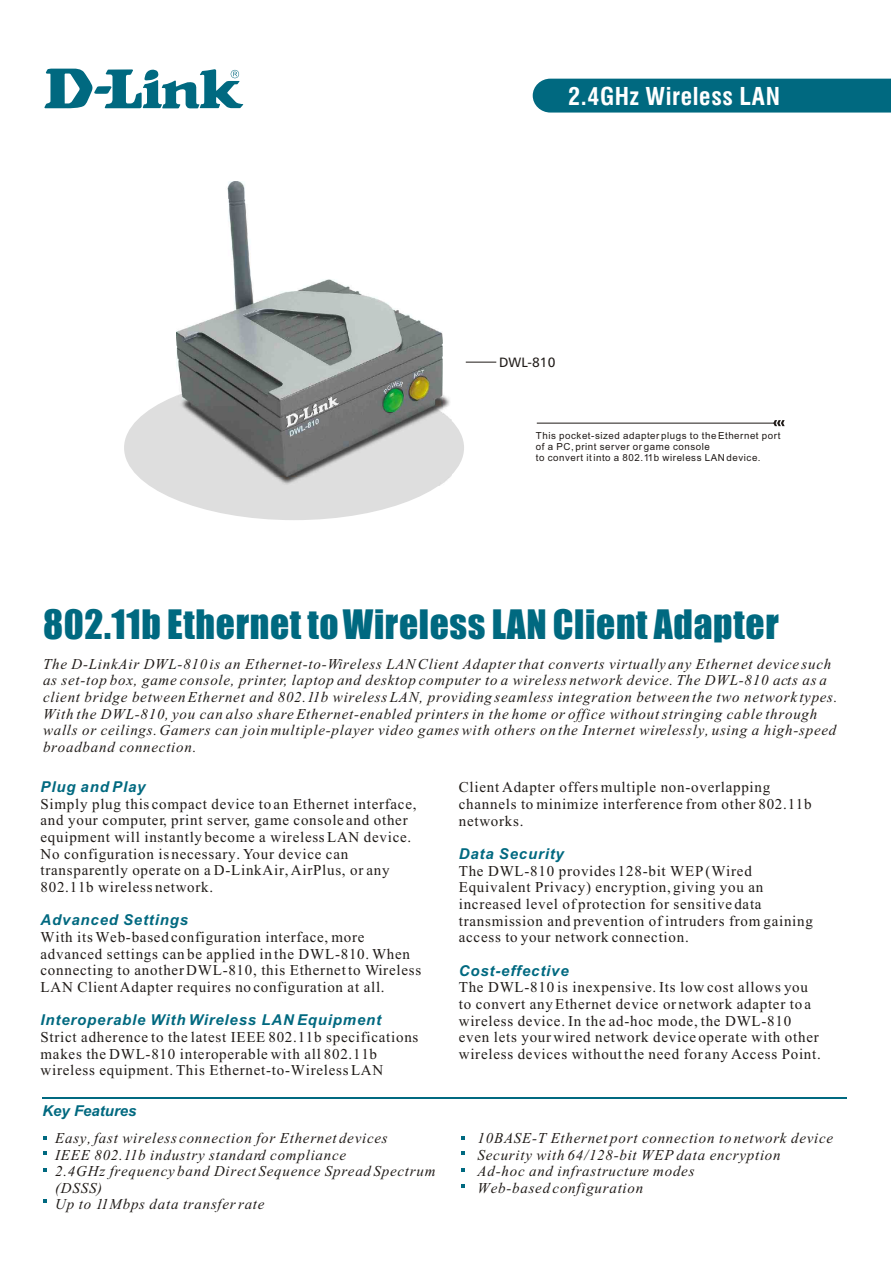
<style>
.page{position:relative;width:891px;height:1263px;background:#fff}
.page>*{position:absolute;margin:0;border:0;box-sizing:border-box;transform-origin:0 0}
.t1{font:37.5px "Impact";letter-spacing:.02em;color:#006980}
.t2{font:700 24px "Swis 721 Cn BT";letter-spacing:.025em;color:#fff}
.t3{font:15px/16.6px "Times New Roman";letter-spacing:.05em;color:#1f1a17}
.t4{font:italic 15px/16.6px "Times New Roman";letter-spacing:.05em;color:#1f1a17}
.t5{font:italic 700 15px "Arial";letter-spacing:.055em;color:#006980}
.t6{font:italic 700 15px "Arial";color:#006980}
.t7{font:13.5px "Humnst 777 BT";color:#1f1a17}
.t8{font:9.75px/10.9px "Arial";letter-spacing:.055em;color:#1f1a17}
</style>
<div class="page">
<div style="left:124px;top:375px;width:340px;height:145px;background:#dedede;border-radius:50%"></div>
<svg style="left:44px;top:69px;width:199px;height:39px"></svg>
<svg style="left:532px;top:78px;width:359px;height:35px"></svg>
<hr style="left:43px;top:1097px;width:804px;height:2px;background:#006980">
<svg style="left:43px;top:1136px;width:4px;height:4px"></svg>
<svg style="left:43px;top:1168px;width:4px;height:4px"></svg>
<svg style="left:43px;top:1199px;width:4px;height:4px"></svg>
<hr style="left:537px;top:423px;width:237px;height:1px;background:#1f1a17">
<svg style="left:773px;top:420px;width:12px;height:6px"></svg>
<svg style="left:43px;top:1151px;width:4px;height:4px"></svg>
<hr style="left:466px;top:362px;width:30px;height:1px;background:#1f1a17">
<svg style="left:462px;top:1136px;width:3px;height:4px"></svg>
<svg style="left:462px;top:1168px;width:3px;height:4px"></svg>
<svg style="left:462px;top:1184px;width:3px;height:4px"></svg>
<svg style="left:462px;top:1151px;width:3px;height:4px"></svg>
<img style="left:273px;top:395px;width:179px;height:91px">
<img style="left:176px;top:181px;width:267px;height:295px">
<h2 class="t2" style="left:568px;top:87px;width:213px">2.4GHz Wireless LAN</h2>
<p class="t7" style="left:499px;top:357px;width:58px">DWL-810</p>
<p class="t8" style="left:536px;top:431px;width:246px">This pocket-sized adapter plugs to the Ethernet port of a PC, print server or game console<br>to convert it into a 802.11b wireless LAN device.</p>
<h1 class="t1" style="left:43px;top:609px;width:737px">802.11b Ethernet to Wireless LAN Client Adapter</h1>
<p class="t4" style="left:43px;top:657px;width:796px">The D-LinkAir DWL-810 is an Ethernet-to-Wireless LAN Client Adapter that converts virtually any Ethernet device such as set-top box, game console, printer, laptop and desktop computer to a wireless network device. The DWL-810 acts as a client bridge between Ethernet and 802.11b wireless LAN, providing seamless integration between the two network types.<br>With the DWL-810, you can also share Ethernet-enabled printers in the home or office without stringing cable through walls or ceilings. Gamers can join multiple-player video games with others on the Internet wirelessly, using a high-speed broadband connection.</p>
<p class="t5" style="left:41px;top:781px;width:107px">Plug and Play</p>
<p class="t3" style="left:459px;top:780px;width:354px">Client Adapter offers multiple non-overlapping channels to minimize interference from other 802.11b networks.</p>
<p class="t3" style="left:459px;top:864px;width:356px">The DWL-810 provides 128-bit WEP (Wired Equivalent Privacy) encryption, giving you an increased level of protection for sensitive data transmission and prevention of intruders from gaining access to your network connection.</p>
<p class="t3" style="left:459px;top:980px;width:364px">The DWL-810 is inexpensive. Its low cost allows you to convert any Ethernet device or network adapter to a wireless device. In the ad-hoc mode, the DWL-810 even lets your wired network device operate with other wireless devices without the need for any Access Point.</p>
<p class="t3" style="left:41px;top:797px;width:377px">Simply plug this compact device to an Ethernet interface, and your computer, print server, game console and other equipment will instantly become a wireless LAN device.<br>No configuration is necessary. Your device can transparently operate on a D-LinkAir, AirPlus, or any 802.11b wireless network.</p>
<p class="t3" style="left:41px;top:930px;width:382px">With its Web-based configuration interface, more advanced settings can be applied in the DWL-810. When connecting to another DWL-810, this Ethernet to Wireless LAN Client Adapter requires no configuration at all.</p>
<p class="t3" style="left:41px;top:1030px;width:379px">Strict adherence to the latest IEEE 802.11b specifications makes the DWL-810 interoperable with all 802.11b wireless equipment. This Ethernet-to-Wireless LAN</p>
<p class="t5" style="left:459px;top:848px;width:107px">Data Security</p>
<p class="t5" style="left:41px;top:915px;width:149px">Advanced Settings</p>
<p class="t5" style="left:459px;top:965px;width:112px">Cost-effective</p>
<p class="t5" style="left:41px;top:1015px;width:342px">Interoperable With Wireless LAN Equipment</p>
<p class="t6" style="left:42px;top:1105px;width:96px">Key Features</p>
<p class="t4" style="left:55px;top:1131px;width:382px">Easy, fast wireless connection for Ethernet devices<br>IEEE 802.11b industry standard compliance<br>2.4GHz frequency band Direct Sequence Spread Spectrum (DSSS)<br>Up to 11Mbps data transfer rate</p>
<p class="t4" style="left:478px;top:1131px;width:357px">10BASE-T Ethernet port connection to network device Security with 64/128-bit WEP data encryption<br>Ad-hoc and infrastructure modes<br>Web-based configuration</p>
</div>
